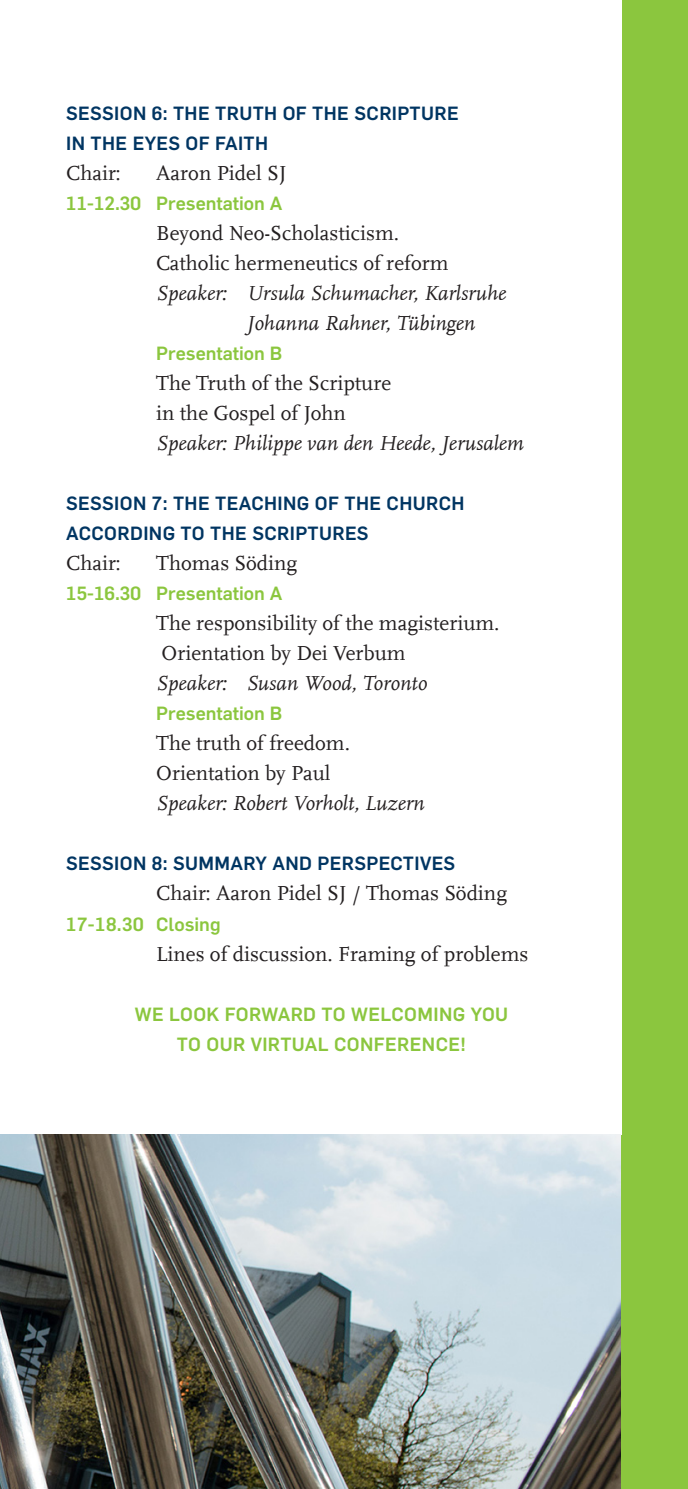
<style>
.page{position:relative;width:688px;height:1489px;background:#fff}
.page>*{position:absolute;margin:0;border:0;box-sizing:border-box;transform-origin:0 0}
.Absatzformat_1{font:21.25px "RUB Scala MZ";color:#231f20}
.Absatzformat_1-2{font:italic 21.25px "RUB Scala MZ";color:#231f20}
.Absatzformat_1-3{font:700 18.75px/30px "Rub Flama";letter-spacing:.02em;color:#003562}
.Absatzformat_1-4{font:700 18.75px "Rub Flama";color:#8bc63e}
.Subline{font:700 18.75px "Rub Flama";letter-spacing:.02em;color:#8bc63e}
.Subline-2{font:700 18.75px "Rub Flama";color:#8bc63e}
</style>
<div class="page">
<div style="left:0;top:0;width:687px;height:1488px;background:#8bc63e"></div>
<div style="left:0;top:0;width:621px;height:1134px;background:#fff"></div>
<img style="left:0;top:1134px;width:620px;height:354px">
<p class="Absatzformat_1-3" style="left:66px;top:97px;width:394px">SESSION 6: THE TRUTH OF THE SCRIPTURE</p>
<p class="Absatzformat_1-3" style="left:66px;top:127px;width:203px">IN THE EYES OF FAITH</p>
<p class="Absatzformat_1" style="left:66px;top:159px;width:56px">Chair:</p>
<p class="Absatzformat_1" style="left:156px;top:159px;width:132px">Aaron Pidel SJ</p>
<p class="Absatzformat_1-4" style="left:66px;top:190px;width:217px">11-12.30 Presentation A</p>
<p class="Absatzformat_1" style="left:156px;top:219px;width:244px">Beyond Neo-Scholasticism.</p>
<p class="Absatzformat_1" style="left:156px;top:249px;width:294px">Catholic hermeneutics of reform</p>
<p class="Absatzformat_1-2" style="left:156px;top:280px;width:351px">Speaker: Ursula Schumacher, Karlsruhe</p>
<p class="Absatzformat_1-2" style="left:246px;top:310px;width:230px">Johanna Rahner, Tübingen</p>
<p class="Absatzformat_1-4" style="left:156px;top:340px;width:127px">Presentation B</p>
<p class="Absatzformat_1" style="left:156px;top:369px;width:236px">The Truth of the Scripture</p>
<p class="Absatzformat_1" style="left:156px;top:399px;width:191px">in the Gospel of John</p>
<p class="Absatzformat_1-2" style="left:156px;top:430px;width:369px">Speaker: Philippe van den Heede, Jerusalem</p>
<p class="Absatzformat_1-3" style="left:66px;top:487px;width:400px">SESSION 7: THE TEACHING OF THE CHURCH<br>ACCORDING TO THE SCRIPTURES</p>
<p class="Absatzformat_1" style="left:66px;top:549px;width:56px">Chair:</p>
<p class="Absatzformat_1" style="left:156px;top:549px;width:142px">Thomas Söding</p>
<p class="Absatzformat_1-4" style="left:66px;top:580px;width:217px">15-16.30 Presentation A</p>
<p class="Absatzformat_1" style="left:156px;top:609px;width:345px">The responsibility of the magisterium.</p>
<p class="Absatzformat_1" style="left:161px;top:639px;width:245px">Orientation by Dei Verbum</p>
<p class="Absatzformat_1-2" style="left:156px;top:670px;width:272px">Speaker: Susan Wood, Toronto</p>
<p class="Absatzformat_1-4" style="left:156px;top:700px;width:127px">Presentation B</p>
<p class="Absatzformat_1" style="left:156px;top:729px;width:195px">The truth of freedom.</p>
<p class="Absatzformat_1" style="left:156px;top:759px;width:176px">Orientation by Paul</p>
<p class="Absatzformat_1-2" style="left:156px;top:790px;width:270px">Speaker: Robert Vorholt, Luzern</p>
<p class="Absatzformat_1-3" style="left:66px;top:847px;width:390px">SESSION 8: SUMMARY AND PERSPECTIVES</p>
<p class="Absatzformat_1" style="left:156px;top:879px;width:352px">Chair: Aaron Pidel SJ / Thomas Söding</p>
<p class="Subline-2" style="left:66px;top:910px;width:156px">17-18.30 Closing</p>
<p class="Absatzformat_1" style="left:156px;top:939px;width:373px">Lines of discussion. Framing of problems</p>
<p class="Subline" style="left:135px;top:1000px;width:375px">WE LOOK FORWARD TO WELCOMING YOU</p>
<p class="Subline" style="left:177px;top:1030px;width:290px">TO OUR VIRTUAL CONFERENCE!</p>
</div>
